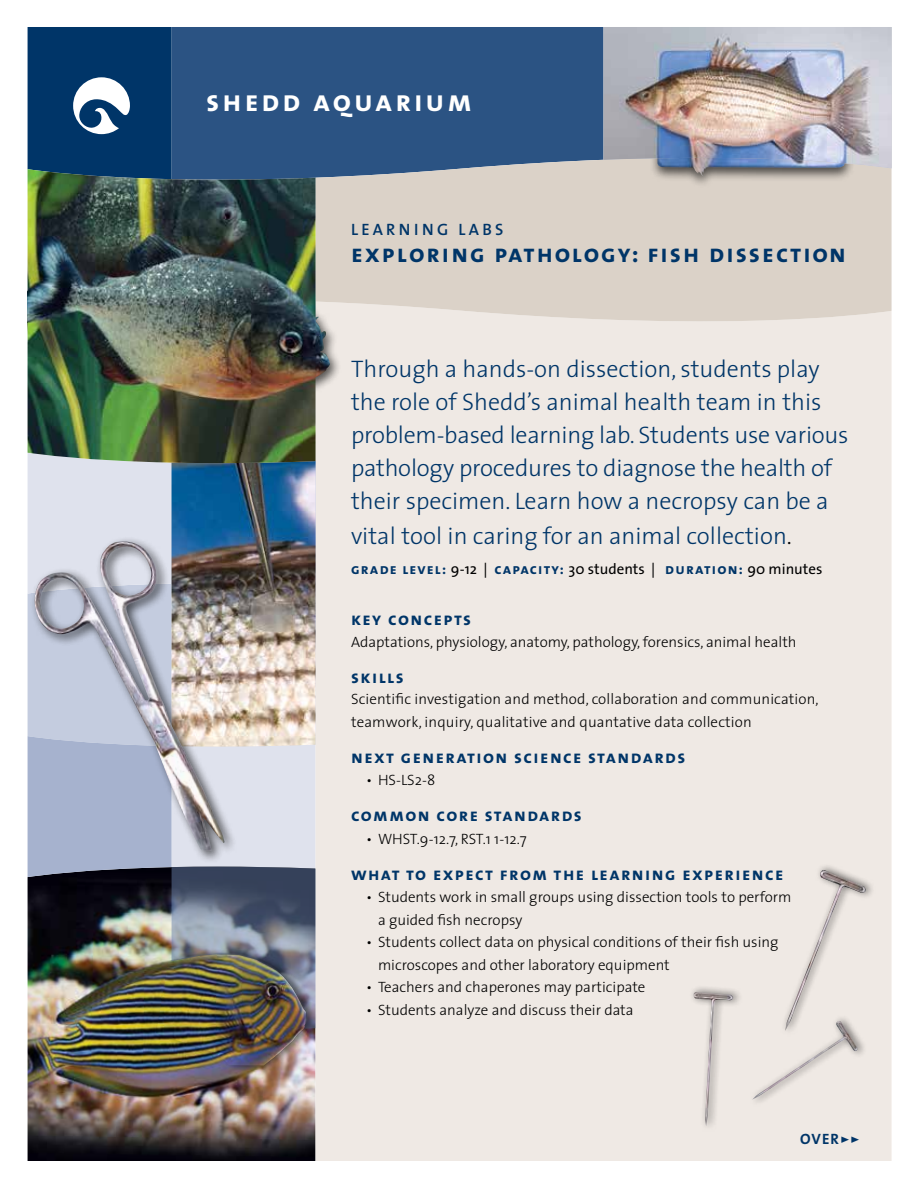
<style>
.page{position:relative;width:918px;height:1188px;background:#fff}
.page>*{position:absolute;margin:0;border:0;box-sizing:border-box;transform-origin:0 0}
.t1{font:30px "The Sans Bold Caps";letter-spacing:.1em;color:#fff}
.t2{font:25.5px "The Sans Bold Caps";letter-spacing:.08em;color:#003568}
.t3{font:300 24px/33.3px "The Sans";color:#003568}
.t4{font:18px "The Sans Bold Caps";letter-spacing:.08em;color:#003568}
.t5{font:600 16.5px "The Sans";letter-spacing:.2em;color:#003568}
.t6{font:300 15px/22.5px "The Sans";color:#000}
.t7{font:15px "The Sans Bold Caps";letter-spacing:.08em;color:#003568}
.s1{color:#000}
.s2{font-family:"The Sans";color:#000}
</style>
<div class="page">
<img style="left:28px;top:1031px;width:288px;height:130px">
<div style="left:316px;top:322px;width:576px;height:839px;background:#efe9e4"></div>
<div style="left:172px;top:27px;width:432px;height:142px;background:#2b5383"></div>
<svg style="left:316px;top:157px;width:576px;height:165px;background:#d5cec6"></svg>
<svg style="left:28px;top:27px;width:144px;height:142px;background:#154574"></svg>
<img style="left:28px;top:464px;width:288px;height:567px">
<div style="left:749px;top:1014px;width:118px;height:93px;background:#efe9e4"></div>
<img style="left:752px;top:1037px;width:106px;height:63px">
<div style="left:649px;top:121px;width:206px;height:69px;background:#000;opacity:.65"></div>
<img style="left:657px;top:168px;width:188px;height:9px">
<div style="left:155px;top:948px;width:162px;height:123px;background:#000;opacity:.5"></div>
<img style="left:156px;top:954px;width:150px;height:112px">
<div style="left:6px;top:231px;width:336px;height:182px;background:#000;opacity:.65"></div>
<img style="left:27px;top:235px;width:303px;height:165px">
<div style="left:0;top:13px;width:27px;height:1175px;background:#fff"></div>
<img style="left:28px;top:169px;width:288px;height:295px">
<img style="left:604px;top:27px;width:288px;height:141px">
<div style="left:689px;top:985px;width:54px;height:148px;background:#000;opacity:.55"></div>
<img style="left:694px;top:992px;width:40px;height:134px">
<div style="left:781px;top:863px;width:95px;height:174px;background:#000;opacity:.55"></div>
<img style="left:785px;top:870px;width:82px;height:161px">
<h1 class="t1" style="left:206px;top:76px;width:267px">shedd aquarium</h1>
<p class="t5" style="left:351px;top:216px;width:154px">LEARNING LABS</p>
<h2 class="t2" style="left:351px;top:232px;width:497px">exploring pathology: fish dissection</h2>
<p class="t3" style="left:351px;top:352px;width:499px">Through a hands-on dissection, students play the role of Shedd’s animal health team in this problem-based learning lab. Students use various pathology procedures to diagnose the health of their specimen. Learn how a necropsy can be a vital tool in caring for an animal collection<span class="s1">.</span></p>
<p class="t7" style="left:351px;top:556px;width:473px">grade level: <span class="s2">9-12 |</span> capacity: <span class="s2">30 students |</span> duration: <span class="s2">90 minutes</span></p>
<p class="t4" style="left:351px;top:604px;width:122px">key concepts</p>
<p class="t6" style="left:351px;top:630px;width:447px">Adaptations, physiology, anatomy, pathology, forensics, animal health</p>
<p class="t4" style="left:351px;top:662px;width:54px">skills</p>
<p class="t6" style="left:351px;top:687px;width:469px">Scientific investigation and method, collaboration and communication, teamwork, inquiry, qualitative and quantative data collection</p>
<p class="t4" style="left:351px;top:742px;width:336px">next generation science standards</p>
<p class="t6" style="left:366px;top:768px;width:71px">• HS-LS2-8</p>
<p class="t4" style="left:351px;top:800px;width:232px">common core standards</p>
<p class="t6" style="left:366px;top:827px;width:162px">• WHST.9-12.7, RST.1 1-12.7</p>
<p class="t4" style="left:351px;top:859px;width:434px">what to expect from the learning experience</p>
<p class="t6" style="left:378px;top:885px;width:415px;text-indent:-12px">• Students work in small groups using dissection tools to perform a guided fish necropsy</p>
<p class="t6" style="left:378px;top:930px;width:402px;text-indent:-12px">• Students collect data on physical conditions of their fish using microscopes and other laboratory equipment</p>
<p class="t6" style="left:366px;top:975px;width:281px">• Teachers and chaperones may participate</p>
<p class="t6" style="left:366px;top:998px;width:269px">• Students analyze and discuss their data</p>
<p class="t7" style="left:800px;top:1126px;width:61px">OVER&gt;&gt;</p>
</div>
